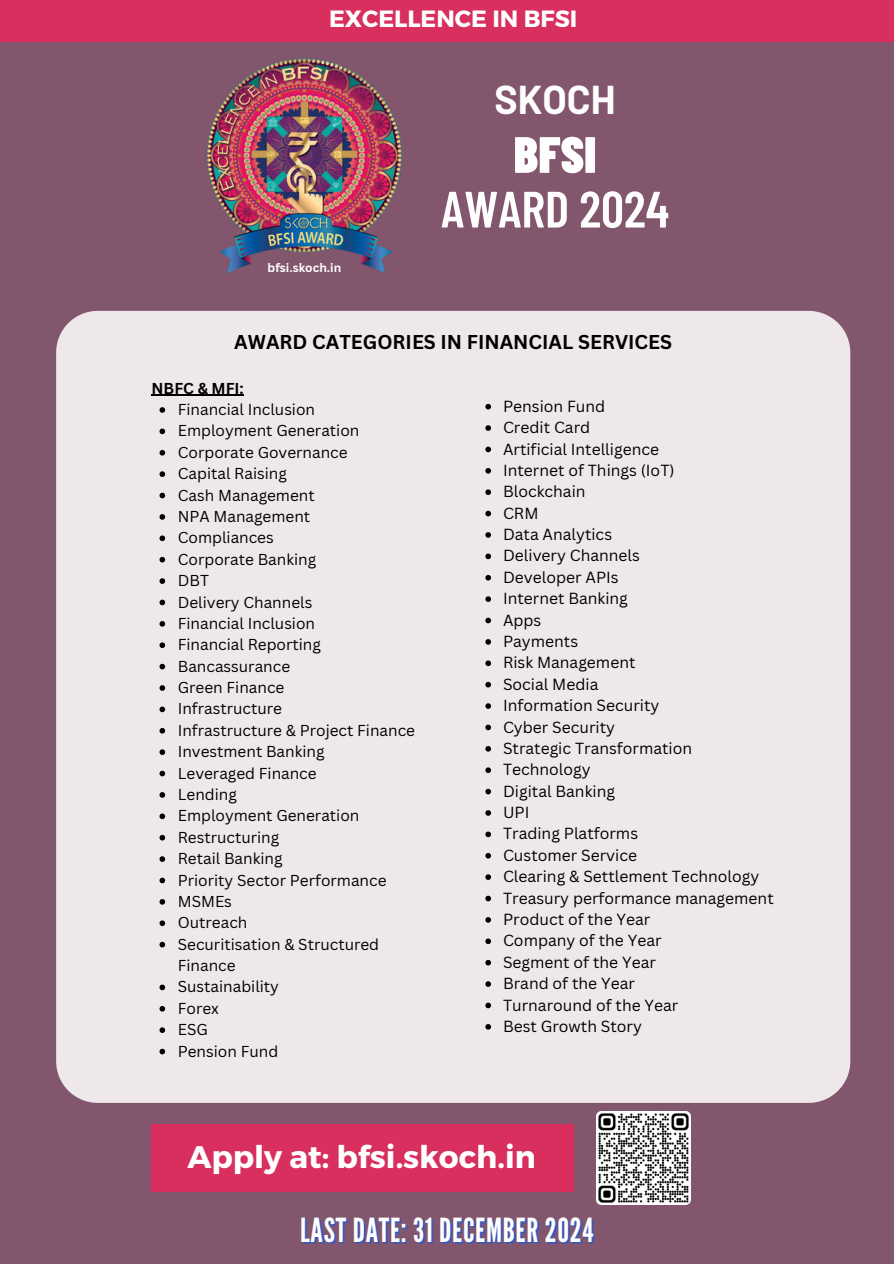
<style>
.page{position:relative;width:894px;height:1264px;background:#fff}
.page>*{position:absolute;margin:0;border:0;box-sizing:border-box;transform-origin:0 0}
.t1{font:600 51px/54.6px "Barlow Condensed";color:#fefefe;text-align:center}
.t2{font:700 39.3px "Barlow";color:#fefefe}
.t3{font:33.15px "League Gothic";letter-spacing:.02em;color:#fefefe}
.t4{font:700 31.2px "Montserrat";color:#fff}
.t5{font:700 23.55px "Montserrat";color:#fff}
.t6{font:700 19.5px "Canva Sans";color:#000}
.t7{font:15.6px "Canva Sans";color:#000}
.t8{font:15.45px/21.3px "Canva Sans";color:#000}
.t9{font:700 15.45px "Canva Sans";color:#000}
.t10{font:700 12px "Canva Sans";color:#fff}
.s1{font-weight:900}
</style>
<div class="page">
<div style="left:0;top:0;width:893px;height:1263px;background:#82566c"></div>
<div style="left:0;top:0;width:893px;height:41px;background:#d82f5e"></div>
<div style="left:152px;top:1124px;width:422px;height:67px;background:#d82f5e"></div>
<div style="left:56px;top:311px;width:794px;height:791px;background:#eee8eb"></div>
<img style="left:206px;top:59px;width:195px;height:215px">
<img style="left:596px;top:1111px;width:94px;height:93px">
<svg style="left:485px;top:404px;width:6px;height:5px"></svg>
<svg style="left:485px;top:425px;width:6px;height:6px"></svg>
<svg style="left:485px;top:446px;width:6px;height:6px"></svg>
<svg style="left:485px;top:468px;width:6px;height:5px"></svg>
<svg style="left:485px;top:489px;width:6px;height:6px"></svg>
<svg style="left:485px;top:511px;width:6px;height:5px"></svg>
<svg style="left:485px;top:532px;width:6px;height:6px"></svg>
<svg style="left:485px;top:553px;width:6px;height:6px"></svg>
<svg style="left:485px;top:575px;width:6px;height:5px"></svg>
<svg style="left:485px;top:596px;width:6px;height:6px"></svg>
<svg style="left:485px;top:617px;width:6px;height:6px"></svg>
<svg style="left:485px;top:639px;width:6px;height:5px"></svg>
<svg style="left:485px;top:660px;width:6px;height:6px"></svg>
<svg style="left:485px;top:682px;width:6px;height:5px"></svg>
<svg style="left:485px;top:703px;width:6px;height:6px"></svg>
<svg style="left:485px;top:724px;width:6px;height:6px"></svg>
<svg style="left:485px;top:746px;width:6px;height:5px"></svg>
<svg style="left:485px;top:767px;width:6px;height:6px"></svg>
<svg style="left:485px;top:788px;width:6px;height:6px"></svg>
<svg style="left:485px;top:810px;width:6px;height:5px"></svg>
<svg style="left:485px;top:831px;width:6px;height:6px"></svg>
<svg style="left:485px;top:853px;width:6px;height:5px"></svg>
<svg style="left:485px;top:874px;width:6px;height:6px"></svg>
<svg style="left:485px;top:895px;width:6px;height:6px"></svg>
<svg style="left:485px;top:917px;width:6px;height:5px"></svg>
<svg style="left:485px;top:938px;width:6px;height:6px"></svg>
<svg style="left:485px;top:959px;width:6px;height:6px"></svg>
<svg style="left:485px;top:981px;width:6px;height:5px"></svg>
<svg style="left:485px;top:1002px;width:6px;height:6px"></svg>
<svg style="left:485px;top:1024px;width:6px;height:5px"></svg>
<hr style="left:152px;top:395px;width:92px;height:1px;background:#000">
<svg style="left:159px;top:407px;width:6px;height:6px"></svg>
<svg style="left:159px;top:428px;width:6px;height:6px"></svg>
<svg style="left:159px;top:450px;width:6px;height:5px"></svg>
<svg style="left:159px;top:471px;width:6px;height:6px"></svg>
<svg style="left:159px;top:492px;width:6px;height:6px"></svg>
<svg style="left:159px;top:514px;width:6px;height:5px"></svg>
<svg style="left:159px;top:535px;width:6px;height:6px"></svg>
<svg style="left:159px;top:557px;width:6px;height:5px"></svg>
<svg style="left:159px;top:578px;width:6px;height:6px"></svg>
<svg style="left:159px;top:599px;width:6px;height:6px"></svg>
<svg style="left:159px;top:621px;width:6px;height:5px"></svg>
<svg style="left:159px;top:642px;width:6px;height:6px"></svg>
<svg style="left:159px;top:663px;width:6px;height:6px"></svg>
<svg style="left:159px;top:685px;width:6px;height:5px"></svg>
<svg style="left:159px;top:706px;width:6px;height:6px"></svg>
<svg style="left:159px;top:728px;width:6px;height:5px"></svg>
<svg style="left:159px;top:749px;width:6px;height:6px"></svg>
<svg style="left:159px;top:770px;width:6px;height:6px"></svg>
<svg style="left:159px;top:792px;width:6px;height:5px"></svg>
<svg style="left:159px;top:813px;width:6px;height:6px"></svg>
<svg style="left:159px;top:834px;width:6px;height:6px"></svg>
<svg style="left:159px;top:856px;width:6px;height:5px"></svg>
<svg style="left:159px;top:877px;width:6px;height:6px"></svg>
<svg style="left:159px;top:899px;width:6px;height:5px"></svg>
<svg style="left:159px;top:920px;width:6px;height:6px"></svg>
<svg style="left:159px;top:941px;width:6px;height:6px"></svg>
<svg style="left:159px;top:984px;width:6px;height:6px"></svg>
<svg style="left:159px;top:1005px;width:6px;height:6px"></svg>
<svg style="left:159px;top:1027px;width:6px;height:5px"></svg>
<svg style="left:159px;top:1048px;width:6px;height:6px"></svg>
<p class="t5" style="left:329px;top:4px;width:250px">EXCELLENCE IN BFSI</p>
<p class="t10" style="left:267px;top:259px;width:75px">bfsi.skoch.in</p>
<p class="t2" style="left:494px;top:75px;width:122px">SKOCH</p>
<p class="t1" style="left:441px;top:125px;width:229px"><span class="s1">BFSI<br></span>AWARD 2024</p>
<p class="t6" style="left:234px;top:328px;width:439px">AWARD CATEGORIES IN FINANCIAL SERVICES</p>
<p class="t9" style="left:152px;top:377px;width:94px">NBFC &amp; MFI:</p>
<p class="t8" style="left:178px;top:398px;width:139px">Financial Inclusion</p>
<p class="t8" style="left:178px;top:420px;width:183px">Employment Generation</p>
<p class="t8" style="left:178px;top:441px;width:171px">Corporate Governance</p>
<p class="t8" style="left:178px;top:462px;width:110px">Capital Raising</p>
<p class="t8" style="left:178px;top:484px;width:138px">Cash Management</p>
<p class="t8" style="left:178px;top:505px;width:134px">NPA Management</p>
<p class="t8" style="left:178px;top:526px;width:97px">Compliances</p>
<p class="t8" style="left:178px;top:548px;width:140px">Corporate Banking</p>
<p class="t8" style="left:178px;top:569px;width:33px">DBT</p>
<p class="t8" style="left:178px;top:591px;width:136px">Delivery Channels</p>
<p class="t8" style="left:178px;top:612px;width:139px">Financial Inclusion</p>
<p class="t8" style="left:178px;top:633px;width:145px">Financial Reporting</p>
<p class="t8" style="left:178px;top:655px;width:114px">Bancassurance</p>
<p class="t8" style="left:178px;top:676px;width:108px">Green Finance</p>
<p class="t8" style="left:178px;top:697px;width:106px">Infrastructure</p>
<p class="t8" style="left:178px;top:719px;width:239px">Infrastructure &amp; Project Finance</p>
<p class="t8" style="left:178px;top:740px;width:148px">Investment Banking</p>
<p class="t8" style="left:178px;top:762px;width:140px">Leveraged Finance</p>
<p class="t8" style="left:178px;top:783px;width:61px">Lending</p>
<p class="t8" style="left:178px;top:804px;width:183px">Employment Generation</p>
<p class="t8" style="left:178px;top:826px;width:103px">Restructuring</p>
<p class="t8" style="left:178px;top:847px;width:106px">Retail Banking</p>
<p class="t8" style="left:178px;top:868px;width:210px">Priority Sector Performance</p>
<p class="t8" style="left:178px;top:890px;width:56px">MSMEs</p>
<p class="t8" style="left:178px;top:911px;width:71px">Outreach</p>
<p class="t8" style="left:178px;top:933px;width:203px">Securitisation &amp; Structured<br>Finance</p>
<p class="t8" style="left:178px;top:975px;width:103px">Sustainability</p>
<p class="t8" style="left:178px;top:997px;width:43px">Forex</p>
<p class="t8" style="left:178px;top:1018px;width:32px">ESG</p>
<p class="t8" style="left:178px;top:1039px;width:102px">Pension Fund</p>
<h4 class="t7" style="left:503px;top:395px;width:104px">Pension Fund</h4>
<p class="t7" style="left:503px;top:416px;width:89px">Credit Card</p>
<h1 class="t7" style="left:503px;top:438px;width:157px">Artificial Intelligence</h1>
<p class="t7" style="left:503px;top:459px;width:173px">Internet of Things (IoT)</p>
<h5 class="t7" style="left:503px;top:480px;width:84px">Blockchain</h5>
<h6 class="t7" style="left:503px;top:502px;width:37px">CRM</h6>
<p class="t7" style="left:503px;top:523px;width:111px">Data Analytics</p>
<p class="t7" style="left:503px;top:544px;width:138px">Delivery Channels</p>
<p class="t7" style="left:503px;top:566px;width:117px">Developer APIs</p>
<p class="t7" style="left:503px;top:587px;width:126px">Internet Banking</p>
<p class="t7" style="left:503px;top:609px;width:40px">Apps</p>
<p class="t7" style="left:503px;top:630px;width:77px">Payments</p>
<p class="t7" style="left:503px;top:651px;width:134px">Risk Management</p>
<p class="t7" style="left:503px;top:673px;width:97px">Social Media</p>
<p class="t7" style="left:503px;top:694px;width:158px">Information Security</p>
<p class="t7" style="left:503px;top:715px;width:114px">Cyber Security</p>
<p class="t7" style="left:503px;top:737px;width:191px">Strategic Transformation</p>
<p class="t7" style="left:503px;top:758px;width:89px">Technology</p>
<p class="t7" style="left:503px;top:780px;width:113px">Digital Banking</p>
<p class="t7" style="left:503px;top:801px;width:28px">UPI</p>
<p class="t7" style="left:503px;top:822px;width:136px">Trading Platforms</p>
<p class="t7" style="left:503px;top:844px;width:135px">Customer Service</p>
<p class="t7" style="left:503px;top:865px;width:258px">Clearing &amp; Settlement Technology</p>
<p class="t7" style="left:503px;top:886px;width:272px">Treasury performance management</p>
<p class="t7" style="left:503px;top:908px;width:149px">Product of the Year</p>
<p class="t7" style="left:503px;top:929px;width:160px">Company of the Year</p>
<p class="t7" style="left:503px;top:951px;width:154px">Segment of the Year</p>
<p class="t7" style="left:503px;top:972px;width:133px">Brand of the Year</p>
<p class="t7" style="left:503px;top:993px;width:177px">Turnaround of the Year</p>
<p class="t7" style="left:503px;top:1015px;width:140px">Best Growth Story</p>
<p class="t4" style="left:187px;top:1136px;width:349px">Apply at: bfsi.skoch.in</p>
<h3 class="t3" style="left:300px;top:1211px;width:295px">LAST DATE: 31 DECEMBER 2024</h3>
</div>
